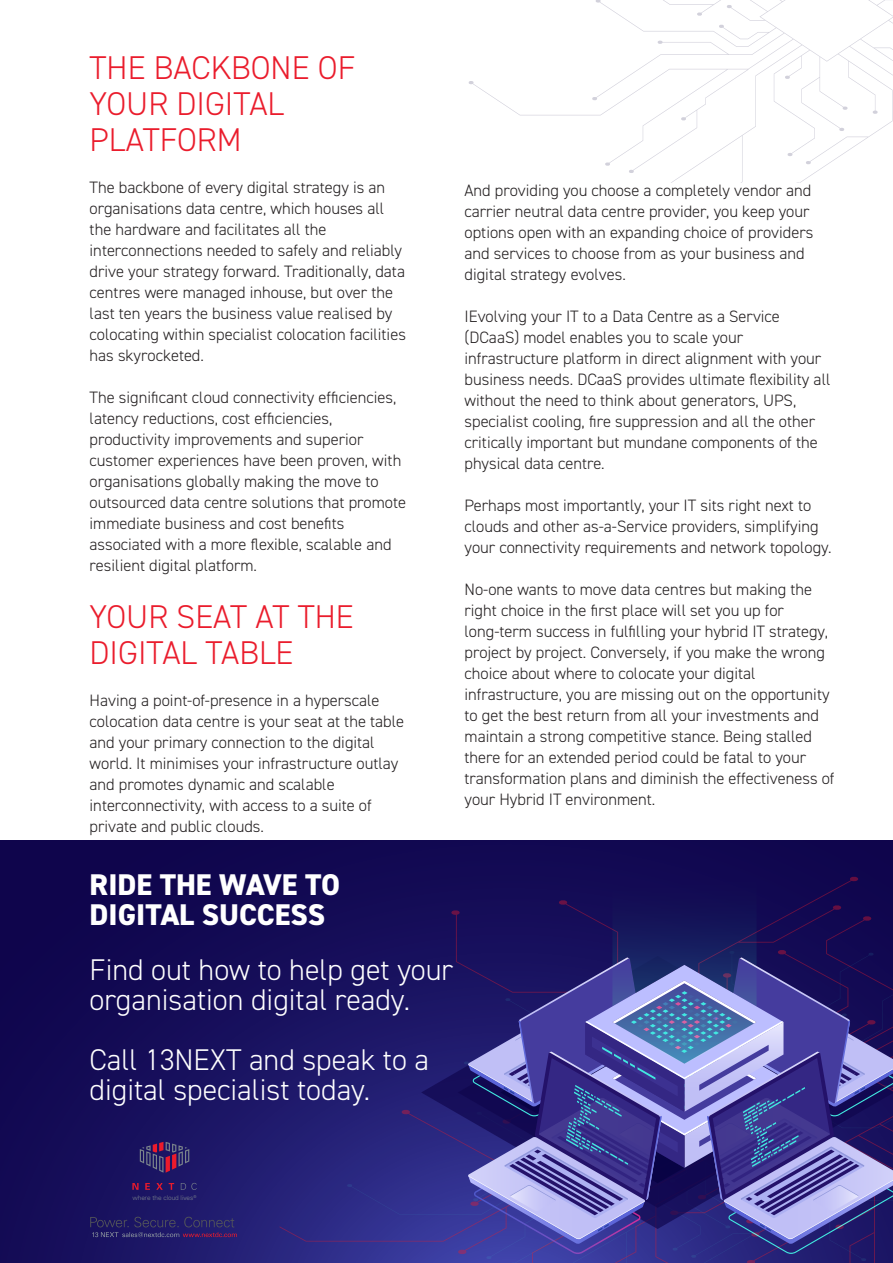
<style>
.page{position:relative;width:893px;height:1263px;background:#fff}
.page>*{position:absolute;margin:0;border:0;box-sizing:border-box;transform-origin:0 0}
.t1{font:300 33px/36px "DIN2014";color:#ea1c2c}
.t2{font:300 30px/30px "DIN2014";color:#fff}
.t3{font:800 30px/30px "DIN2014";color:#fff}
.t4{font:300 16.5px/21px "DIN2014";color:#231f20}
.t5{font:300 6.45px "Univers LT Std";letter-spacing:-.005em;color:#7c858c}
</style>
<div class="page">
<svg style="left:0;top:840px;width:280px;height:423px;background:#140c57"></svg>
<svg style="left:280px;top:840px;width:188px;height:423px;background:#1a1362"></svg>
<svg style="left:347px;top:951px;width:546px;height:312px;background:#28247b"></svg>
<svg style="left:421px;top:956px;width:47px;height:273px;background:#252176"></svg>
<svg style="left:458px;top:977px;width:10px;height:231px;background:#231e72"></svg>
<svg style="left:468px;top:840px;width:425px;height:414px;background:#413d88"></svg>
<svg style="left:469px;top:0;width:424px;height:183px"></svg>
<svg style="left:132px;top:1183px;width:7px;height:7px"></svg>
<svg style="left:145px;top:1183px;width:5px;height:7px"></svg>
<svg style="left:156px;top:1183px;width:7px;height:7px"></svg>
<svg style="left:169px;top:1183px;width:5px;height:7px"></svg>
<svg style="left:181px;top:1183px;width:16px;height:7px"></svg>
<svg style="left:140px;top:1142px;width:49px;height:31px;background:#482a63"></svg>
<svg style="left:90px;top:1217px;width:147px;height:20px;background:#2c2367"></svg>
<h1 class="t1" style="left:90px;top:50px;width:267px">THE BACKBONE OF<br>YOUR DIGITAL<br>PLATFORM</h1>
<p class="t4" style="left:90px;top:177px;width:318px">The backbone of every digital strategy is an organisations data centre, which houses all the hardware and facilitates all the interconnections needed to safely and reliably drive your strategy forward. Traditionally, data centres were managed inhouse, but over the last ten years the business value realised by colocating within specialist colocation facilities has skyrocketed.</p>
<p class="t4" style="left:90px;top:387px;width:318px">The significant cloud connectivity efficiencies, latency reductions, cost efficiencies, productivity improvements and superior customer experiences have been proven, with organisations globally making the move to outsourced data centre solutions that promote immediate business and cost benefits associated with a more flexible, scalable and resilient digital platform.</p>
<h1 class="t1" style="left:90px;top:599px;width:266px">YOUR SEAT AT THE<br>DIGITAL TABLE</h1>
<p class="t4" style="left:90px;top:690px;width:316px">Having a point-of-presence in a hyperscale colocation data centre is your seat at the table and your primary connection to the digital world. It minimises your infrastructure outlay and promotes dynamic and scalable interconnectivity, with access to a suite of private and public clouds.</p>
<p class="t4" style="left:465px;top:180px;width:350px">And providing you choose a completely vendor and carrier neutral data centre provider, you keep your options open with an expanding choice of providers and services to choose from as your business and digital strategy evolves.</p>
<p class="t4" style="left:465px;top:306px;width:367px">IEvolving your IT to a Data Centre as a Service (DCaaS) model enables you to scale your infrastructure platform in direct alignment with your business needs. DCaaS provides ultimate flexibility all without the need to think about generators, UPS, specialist cooling, fire suppression and all the other critically important but mundane components of the physical data centre.</p>
<p class="t4" style="left:465px;top:495px;width:369px">Perhaps most importantly, your IT sits right next to clouds and other as-a-Service providers, simplifying your connectivity requirements and network topology.</p>
<p class="t4" style="left:465px;top:579px;width:372px">No-one wants to move data centres but making the right choice in the first place will set you up for long-term success in fulfilling your hybrid IT strategy, project by project. Conversely, if you make the wrong choice about where to colocate your digital infrastructure, you are missing out on the opportunity to get the best return from all your investments and maintain a strong competitive stance. Being stalled there for an extended period could be fatal to your transformation plans and diminish the effectiveness of your Hybrid IT environment.</p>
<h2 class="t3" style="left:90px;top:869px;width:252px">RIDE THE WAVE TO<br>DIGITAL SUCCESS</h2>
<h2 class="t2" style="left:90px;top:955px;width:365px">Find out how to help get your organisation digital ready.</h2>
<h2 class="t2" style="left:90px;top:1045px;width:341px">Call 13NEXT and speak to a digital specialist today.</h2>
<p class="t5" style="left:132px;top:1193px;width:66px">where the cloud lives<sup>®</sup></p>
</div>
